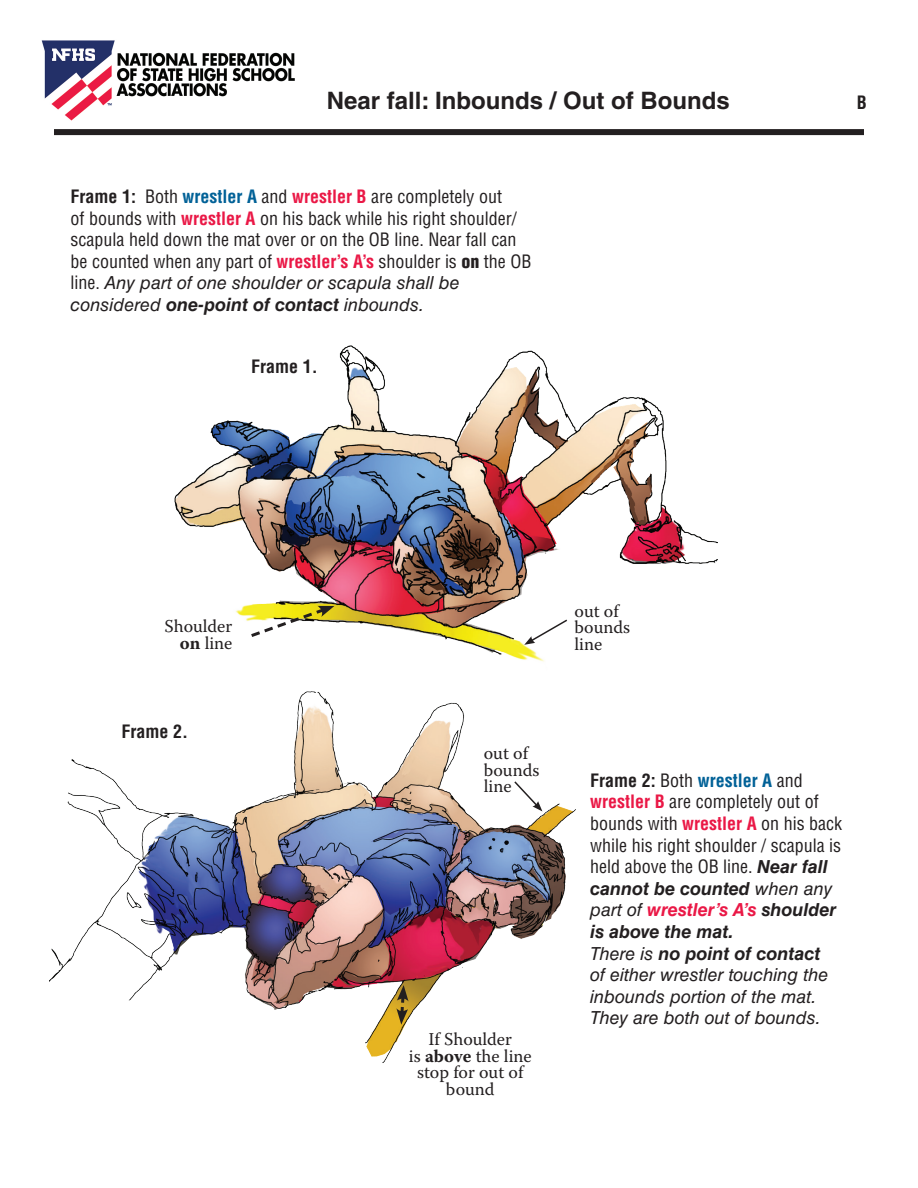
<style>
.page{position:relative;width:918px;height:1188px;background:#fff}
.page>*{position:absolute;margin:0;border:0;box-sizing:border-box;transform-origin:0 0}
.t1{font:700 24px "Helvetica LT Std";color:#231f20}
.t2{font:condensed 18px/21.6px "Helvetica LT Std";color:#231f20}
.t3{font:18px/16.5px "Warnock Pro";color:#231f20}
.t4{font:700 condensed 18px "Helvetica LT Std";color:#231f20}
.s1{font-weight:700}
.s2{font-weight:700;color:#016197}
.s3{font-weight:700;color:#ea1846}
.s4{font-weight:900}
.s5{font-style:italic;font-stretch:normal}
.s6{font-weight:700;font-style:italic;font-stretch:normal}
.s7{font-weight:700;font-style:italic;font-stretch:normal;color:#ea1846}
</style>
<div class="page">
<img style="left:174px;top:345px;width:544px;height:317px">
<img style="left:50px;top:691px;width:526px;height:372px">
<div style="left:54px;top:129px;width:810px;height:6px;background:#231f20"></div>
<svg style="left:248px;top:606px;width:86px;height:33px"></svg>
<svg style="left:396px;top:985px;width:13px;height:40px"></svg>
<svg style="left:513px;top:780px;width:29px;height:31px"></svg>
<svg style="left:524px;top:618px;width:45px;height:27px"></svg>
<img style="left:41px;top:40px;width:254px;height:81px">
<h1 class="t1" style="left:327px;top:86px;width:405px">Near fall: Inbounds / Out of Bounds</h1>
<p class="t2" style="left:71px;top:186px;width:462px"><span class="s1">Frame 1:</span> Both <span class="s2">wrestler A</span> and <span class="s3">wrestler B</span> are completely out<br>of bounds with <span class="s3">wrestler A</span> on his back while his right shoulder/ scapula held down the mat over or on the OB line. Near fall can be counted when any part of <span class="s3">wrestler’s A’s</span> shoulder is <span class="s4">on</span> the OB line. <span class="s5">Any part of one shoulder or scapula shall be considered</span> <span class="s6">one-point of contact</span> <span class="s5">inbounds.</span></p>
<p class="t4" style="left:251px;top:355px;width:68px">Frame 1.</p>
<p class="t4" style="left:857px;top:91px;width:12px">B</p>
<p class="t3" style="left:165px;top:618px;width:69px;text-align:right">Shoulder <span class="s1">on</span> line</p>
<p class="t4" style="left:122px;top:721px;width:68px">Frame 2.</p>
<p class="t3" style="left:575px;top:602px;width:57px">out of bounds line</p>
<p class="t3" style="left:484px;top:745px;width:57px">out of bounds line</p>
<p class="t3" style="left:409px;top:1031px;width:124px;text-align:center">If Shoulder<br>is <span class="s1">above</span> the line stop for out of bound</p>
<p class="t2" style="left:590px;top:769px;width:253px"><span class="s1">Frame 2:</span> Both <span class="s2">wrestler A</span> and <span class="s3">wrestler B</span> are completely out of bounds with <span class="s3">wrestler A</span> on his back while his right shoulder / scapula is held above the OB line. <span class="s6">Near fall cannot be counted</span> <span class="s5">when any part of</span> <span class="s7">wrestler’s A’s</span> <span class="s6">shoulder is above the mat.<br></span><span class="s5">There is</span> <span class="s6">no point of contact<br></span><span class="s5">of either wrestler touching the inbounds portion of the mat.<br>They are both out of bounds.</span></p>
</div>
